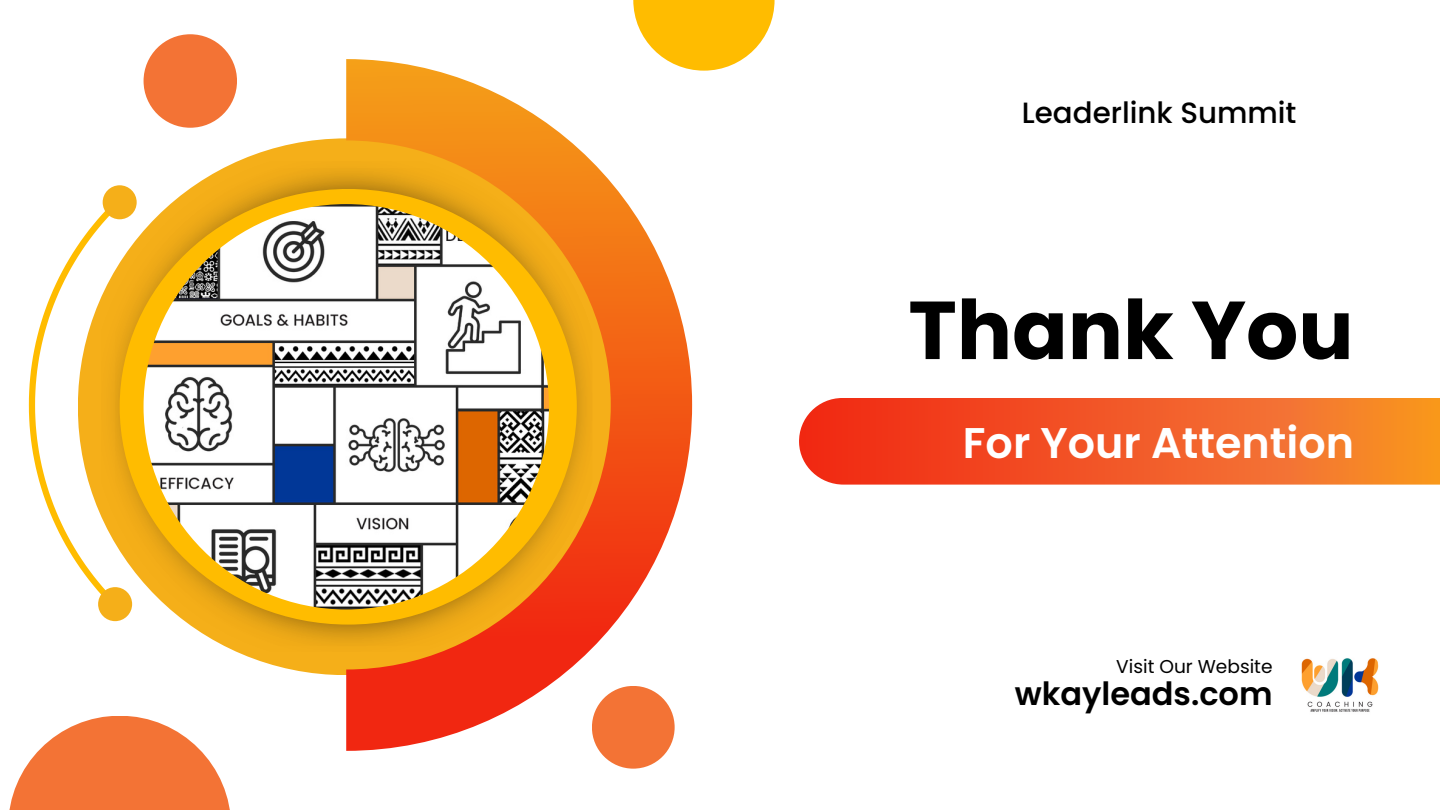
<style>
.page{position:relative;width:1440px;height:810px;background:#fff}
.page>*{position:absolute;margin:0;border:0;box-sizing:border-box;transform-origin:0 0}
.t1{font:700 82px "Poppins";color:#000}
.t2{font:600 42.9px "Poppins";color:#fff}
.t3{font:600 32px "Poppins";color:#000}
.t4{font:500 29.3px "Poppins";color:#000}
.t5{font:18.6px "Poppins";color:#000}
</style>
<div class="page">
<img style="left:115px;top:168px;width:231px;height:477px">
<div style="left:120px;top:189px;width:457px;height:436px;background:#ffbc00;border-radius:50%"></div>
<img style="left:144px;top:204px;width:405px;height:405px;border-radius:50%">
<svg style="left:346px;top:59px;width:346px;height:692px"></svg>
<svg style="left:29px;top:204px;width:87px;height:396px"></svg>
<div style="left:103px;top:185px;width:34px;height:34px;background:#f5af19;border-radius:50%"></div>
<div style="left:98px;top:587px;width:34px;height:34px;background:#f5af19;border-radius:50%"></div>
<svg style="left:9px;top:716px;width:221px;height:94px;fill:#f37335"></svg>
<div style="left:144px;top:34px;width:93px;height:94px;background:#f37335;border-radius:50%"></div>
<div style="left:592px;top:686px;width:83px;height:83px;background:#f37335;border-radius:50%"></div>
<svg style="left:633px;top:0;width:142px;height:71px;fill:#ffbc00"></svg>
<svg style="left:799px;top:398px;width:641px;height:87px;background:#f35e28"></svg>
<img style="left:1301px;top:658px;width:78px;height:54px">
<p class="t4" style="left:1022px;top:92px;width:276px">Leaderlink Summit</p>
<p class="t1" style="left:908px;top:273px;width:447px">Thank You</p>
<p class="t2" style="left:963px;top:413px;width:393px">For Your Attention</p>
<p class="t5" style="left:1116px;top:653px;width:158px">Visit Our Website</p>
<p class="t3" style="left:1015px;top:671px;width:259px">wkayleads.com</p>
</div>
